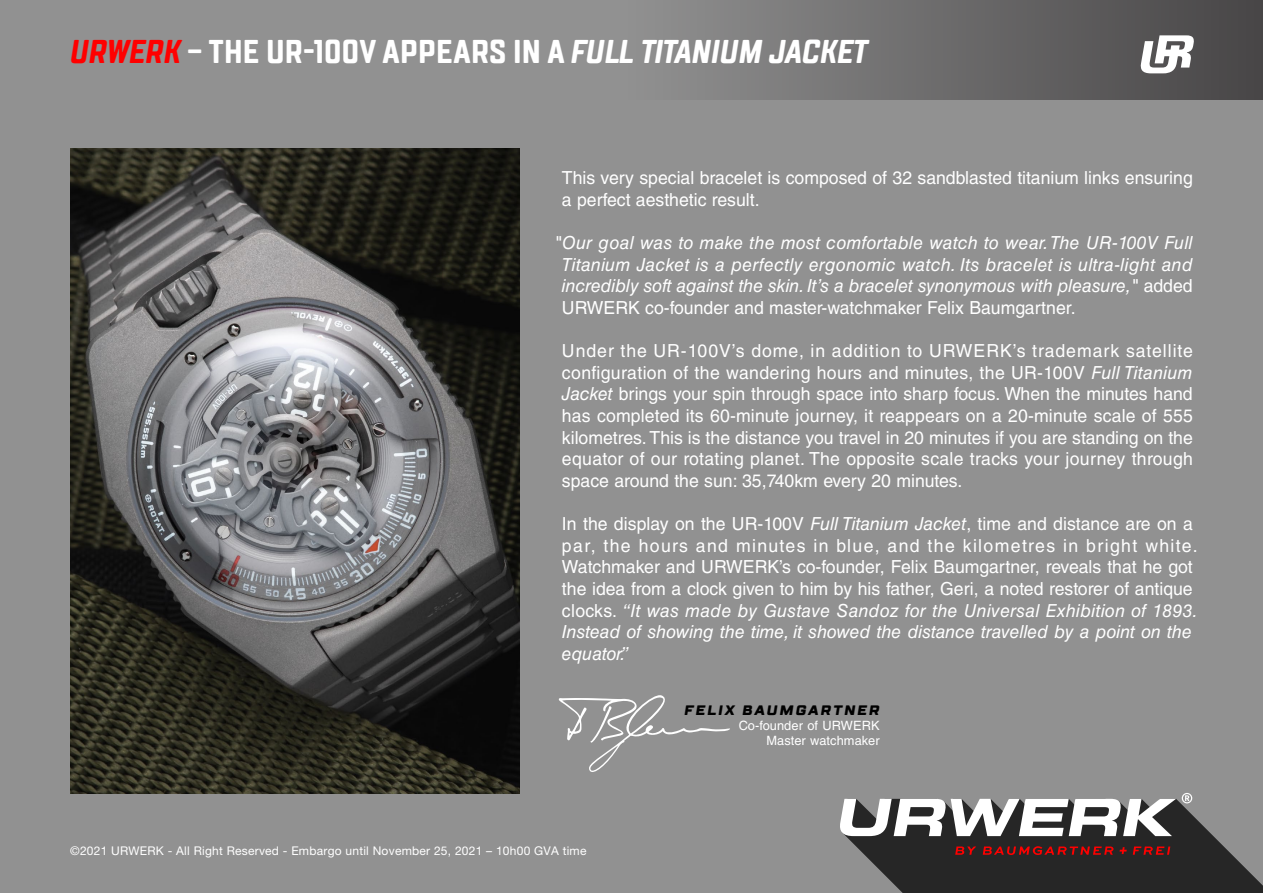
<style>
.page{position:relative;width:1263px;height:893px;background:#919191}
.page>*{position:absolute;margin:0;border:0;box-sizing:border-box;transform-origin:0 0}
.t1{font:700 33px "TT Lakes Compressed";letter-spacing:-.01em;color:#fff}
.t2{font:18px/21.6px "Helvetica LT Std";color:#fff}
.t3{font:italic 18px/21.6px "Helvetica LT Std";color:#fff;text-align:justify}
.t4{font:italic 800 13.8px "TT Lakes";letter-spacing:.145em;color:#000}
.t5{font:12.75px/15.5px "Helvetica LT Std";letter-spacing:.005em;color:#fff;text-align:right}
.t6{font:12px "Helvetica Neue LT Std";letter-spacing:.02em;color:#fff}
.s1{font-style:italic;color:#f00}
.s2{font-style:italic}
.s3{font-style:normal}
</style>
<div class="page">
<svg style="left:713px;top:0;width:550px;height:99px;background:#676667"></svg>
<svg style="left:1140px;top:35px;width:54px;height:38px;background:#bbbabb"></svg>
<svg style="left:840px;top:793px;width:423px;height:100px"></svg>
<img style="left:70px;top:149px;width:449px;height:645px">
<svg style="left:558px;top:695px;width:172px;height:77px"></svg>
<h1 class="t1" style="left:70px;top:31px;width:799px"><span class="s1">URWERK</span> – THE UR-100V APPEARS IN A <span class="s2">FULL TITANIUM JACKET</span></h1>
<p class="t2" style="left:562px;top:167px;width:632px">This very special bracelet is composed of 32 sandblasted titanium links ensuring a perfect aesthetic result.</p>
<p class="t3" style="left:562px;top:232px;width:632px;text-indent:-8px">"Our goal was to make the most comfortable watch to wear. The UR-100V Full Titanium Jacket is a perfectly ergonomic watch. Its bracelet is ultra-light and incredibly soft against the skin. It’s a bracelet synonymous with pleasure," <span class="s3">added URWERK co-founder and master-watchmaker Felix Baumgartner.</span></p>
<p class="t2" style="left:562px;top:340px;width:632px;text-align:justify">Under the UR-100V’s dome, in addition to URWERK’s trademark satellite configuration of the wandering hours and minutes, the UR-100V <span class="s2">Full Titanium Jacket</span> brings your spin through space into sharp focus. When the minutes hand has completed its 60-minute journey, it reappears on a 20-minute scale of 555 kilometres. This is the distance you travel in 20 minutes if you are standing on the equator of our rotating planet. The opposite scale tracks your journey through space around the sun: 35,740km every 20 minutes.</p>
<p class="t2" style="left:562px;top:513px;width:637px">In the display on the UR-100V <span class="s2">Full Titanium Jacket</span>, time and distance are on a par, the hours and minutes in blue, and the kilometres in bright white.<br>Watchmaker and URWERK’s co-founder, Felix Baumgartner, reveals that he got the idea from a clock given to him by his father, Geri, a noted restorer of antique clocks. <span class="s2">“It was made by Gustave Sandoz for the Universal Exhibition of 1893.<br>Instead of showing the time, it showed the distance travelled by a point on the equator.”</span></p>
<p class="t6" style="left:70px;top:843px;width:518px">©2021 URWERK - All Right Reserved - Embargo until November 25, 2021 – 10h00 GVA time</p>
<p class="t4" style="left:684px;top:701px;width:197px">FELIX BAUMGARTNER</p>
<p class="t5" style="left:739px;top:718px;width:142px">Co-founder of URWERK<br>Master watchmaker</p>
</div>
